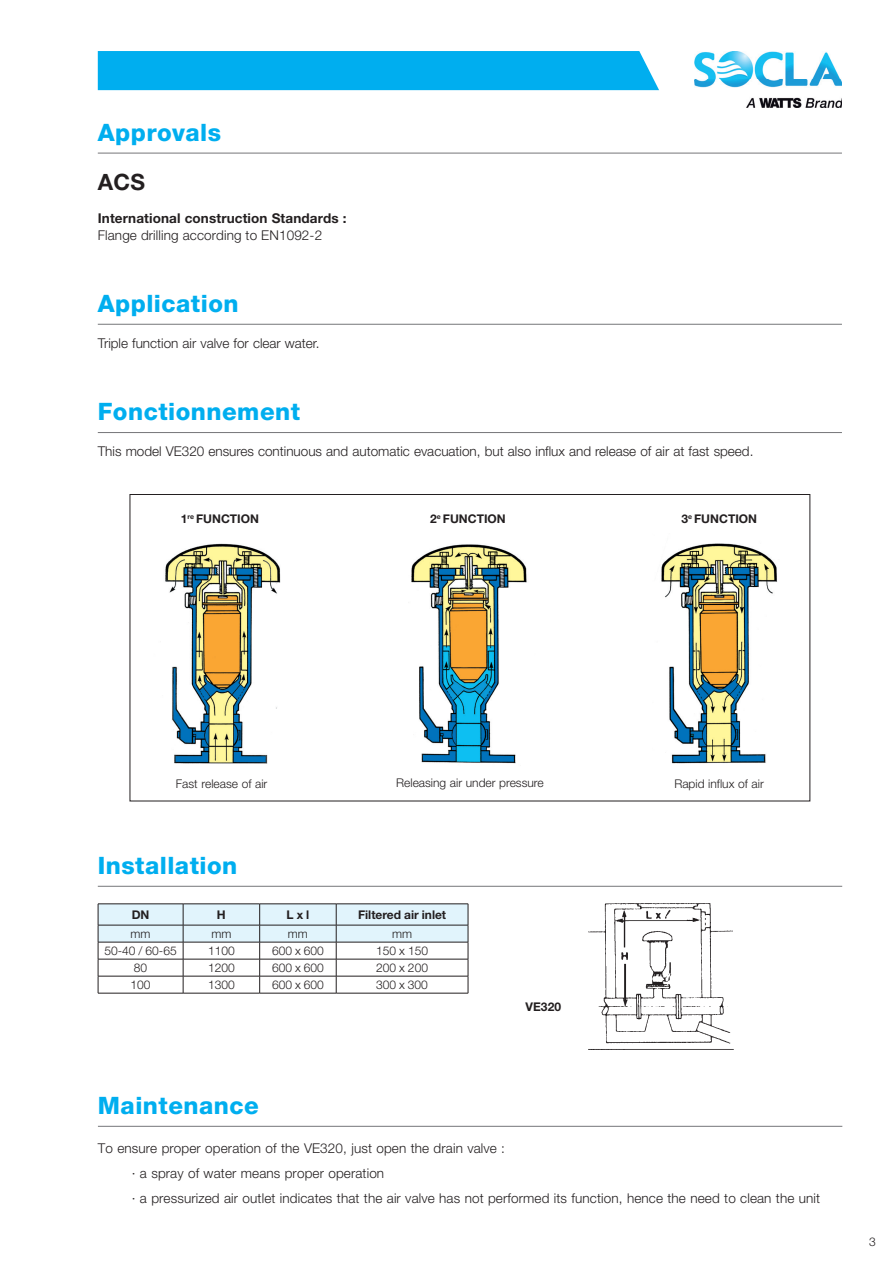
<style>
.page{position:relative;width:893px;height:1263px;background:#fff}
.page>*{position:absolute;margin:0;border:0;box-sizing:border-box;transform-origin:0 0}
.t1{font:800 24px "Helvetica Neue LT Std";letter-spacing:.02em;color:#00aeef}
.t2{font:700 22.5px "Helvetica Neue LT Std";color:#231f20}
.t3{font:300 13.5px/24.8px "Helvetica Neue LT Std";letter-spacing:.01em;color:#231f20}
.t4{font:700 13.5px "Helvetica Neue LT Std";letter-spacing:.01em;color:#231f20}
.t5{font:300 12px "Helvetica Neue LT Std";color:#231f20}
.t6{font:700 12px "Helvetica Neue LT Std";color:#231f20}
</style>
<div class="page">
<div style="left:98px;top:51px;width:561px;height:39px;background:#00aeef"></div>
<img style="left:695px;top:52px;width:147px;height:55px">
<hr style="left:98px;top:324px;width:744px;height:1px;background:#757679">
<hr style="left:98px;top:153px;width:744px;height:1px;background:#757679">
<hr style="left:98px;top:886px;width:744px;height:1px;background:#757679">
<hr style="left:98px;top:903px;width:85px;height:1px;background:#231f20">
<hr style="left:183px;top:903px;width:77px;height:1px;background:#231f20">
<hr style="left:260px;top:903px;width:76px;height:1px;background:#231f20">
<hr style="left:336px;top:903px;width:132px;height:1px;background:#231f20">
<svg style="left:98px;top:904px;width:371px;height:89px"></svg>
<hr style="left:98px;top:993px;width:85px;height:1px;background:#231f20">
<hr style="left:183px;top:993px;width:77px;height:1px;background:#231f20">
<hr style="left:260px;top:993px;width:76px;height:1px;background:#231f20">
<hr style="left:336px;top:993px;width:132px;height:1px;background:#231f20">
<img style="left:588px;top:904px;width:146px;height:146px">
<hr style="left:98px;top:432px;width:744px;height:1px;background:#757679">
<img style="left:165px;top:543px;width:116px;height:221px">
<img style="left:411px;top:544px;width:116px;height:220px">
<img style="left:661px;top:543px;width:116px;height:221px">
<hr style="left:98px;top:1126px;width:744px;height:1px;background:#757679">
<h1 class="t1" style="left:98px;top:118px;width:125px">Approvals</h1>
<h2 class="t2" style="left:98px;top:168px;width:49px">ACS</h2>
<p class="t4" style="left:98px;top:210px;width:250px">International construction Standards :</p>
<p class="t3" style="left:98px;top:222px;width:226px">Flange drilling according to EN1092-2</p>
<h1 class="t1" style="left:98px;top:289px;width:142px">Application</h1>
<p class="t3" style="left:98px;top:330px;width:223px">Triple function air valve for clear water.</p>
<h1 class="t1" style="left:98px;top:397px;width:204px">Fonctionnement</h1>
<p class="t3" style="left:98px;top:439px;width:657px">This model VE320 ensures continuous and automatic evacuation, but also influx and release of air at fast speed.</p>
<p class="t6" style="left:181px;top:511px;width:80px">1<sup>re</sup> FUNCTION</p>
<p class="t6" style="left:430px;top:511px;width:77px">2<sup>e</sup> FUNCTION</p>
<p class="t6" style="left:681px;top:511px;width:77px">3<sup>e</sup> FUNCTION</p>
<p class="t5" style="left:176px;top:777px;width:93px">Fast release of air</p>
<p class="t5" style="left:396px;top:775px;width:149px">Releasing air under pressure</p>
<p class="t5" style="left:674px;top:776px;width:91px">Rapid influx of air</p>
<h1 class="t1" style="left:98px;top:851px;width:141px">Installation</h1>
<p class="t6" style="left:132px;top:907px;width:19px">DN</p>
<p class="t6" style="left:217px;top:907px;width:10px">H</p>
<p class="t6" style="left:287px;top:907px;width:24px">L x l</p>
<p class="t6" style="left:358px;top:907px;width:90px">Filtered air inlet</p>
<p class="t5" style="left:131px;top:926px;width:21px">mm</p>
<p class="t5" style="left:211px;top:926px;width:21px">mm</p>
<p class="t5" style="left:288px;top:926px;width:21px">mm</p>
<p class="t5" style="left:392px;top:926px;width:21px">mm</p>
<p class="t5" style="left:104px;top:943px;width:74px">50-40 / 60-65</p>
<p class="t5" style="left:208px;top:943px;width:28px">1100</p>
<p class="t5" style="left:272px;top:943px;width:53px">600 x 600</p>
<p class="t5" style="left:376px;top:943px;width:53px">150 x 150</p>
<p class="t5" style="left:134px;top:960px;width:15px">80</p>
<p class="t5" style="left:208px;top:960px;width:28px">1200</p>
<p class="t5" style="left:272px;top:960px;width:53px">600 x 600</p>
<p class="t5" style="left:376px;top:960px;width:53px">200 x 200</p>
<p class="t5" style="left:131px;top:977px;width:22px">100</p>
<p class="t5" style="left:208px;top:977px;width:28px">1300</p>
<p class="t5" style="left:272px;top:977px;width:53px">600 x 600</p>
<p class="t5" style="left:376px;top:977px;width:53px">300 x 300</p>
<h1 class="t1" style="left:98px;top:1091px;width:162px">Maintenance</h1>
<p class="t6" style="left:526px;top:999px;width:37px">VE320</p>
<p class="t3" style="left:132px;top:1136px;width:690px;text-indent:-34px">To ensure proper operation of the VE320, just open the drain valve :<br>· a spray of water means proper operation<br>· a pressurized air outlet indicates that the air valve has not performed its function, hence the need to clean the unit</p>
<p class="t5" style="left:869px;top:1234px;width:8px">3</p>
</div>
